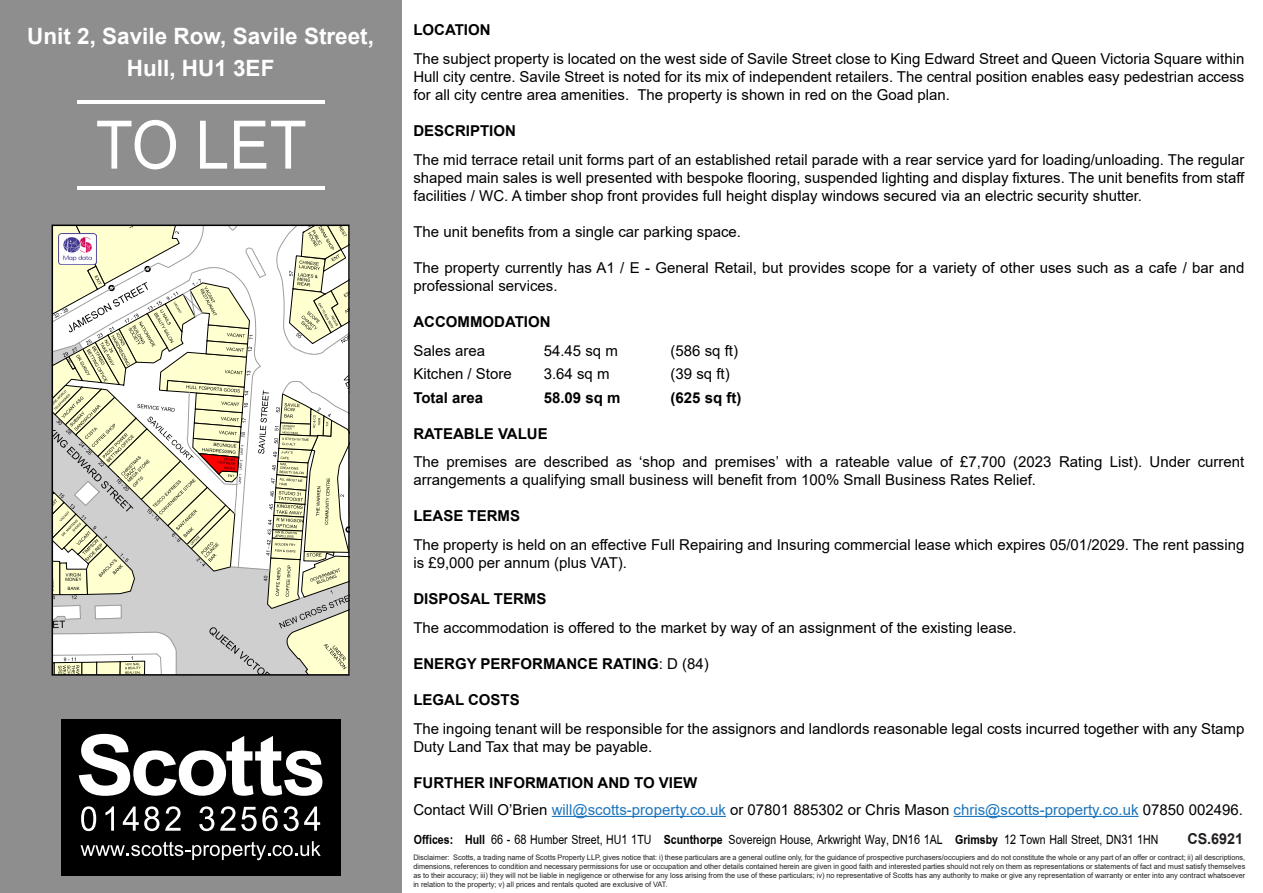
<style>
.page{position:relative;width:1263px;height:893px;background:#fff}
.page>*{position:absolute;margin:0;border:0;box-sizing:border-box;transform-origin:0 0}
.t1{font:66.9px "Arial";color:#fff;scale:.9 1}
.t2{font:700 22.5px/32.4px "Arial";color:#fff;text-align:center}
.t3{font:19.5px "Browallia UPC";color:#000;scale:.83 1}
.t4{font:15px/18px "Arial";color:#000}
.t5{font:700 15px "Arial";color:#000}
.t6{font:700 15px "Arial";color:#231f20;scale:.96 1}
.t7{font:7.5px/9px "Arial";color:#231f20;text-align:justify}
.s1{font-weight:400}
.s2{font-weight:700}
.s3{color:#1c75bc}
.s4{font-size:20.1px}
</style>
<div class="page">
<div style="left:0;top:0;width:401px;height:893px;background:#8e8e8e"></div>
<div style="left:61px;top:719px;width:279px;height:156px;background:#000"></div>
<svg style="left:81px;top:841px;width:240px;height:19px"></svg>
<svg style="left:79px;top:734px;width:243px;height:62px"></svg>
<svg style="left:81px;top:806px;width:15px;height:25px"></svg>
<svg style="left:105px;top:806px;width:9px;height:25px"></svg>
<svg style="left:123px;top:806px;width:36px;height:25px"></svg>
<svg style="left:165px;top:806px;width:16px;height:25px"></svg>
<svg style="left:199px;top:806px;width:15px;height:25px"></svg>
<svg style="left:220px;top:806px;width:100px;height:25px"></svg>
<hr style="left:77px;top:100px;width:247px;height:4px;background:#fff">
<hr style="left:77px;top:186px;width:247px;height:4px;background:#fff">
<hr style="left:552px;top:816px;width:174px;height:1px;background:#1c75bc">
<hr style="left:953px;top:816px;width:185px;height:1px;background:#1c75bc">
<svg style="left:55px;top:228px;width:292px;height:445px;background:#e0dfcc"></svg>
<div style="left:52px;top:225px;width:298px;height:451px;border:2px solid #000"></div>
<img style="left:59px;top:233px;width:37px;height:31px">
<h2 class="t2" style="left:27px;top:20px;width:348px">Unit 2, Savile Row, Savile Street,<br>Hull, HU1 3EF</h2>
<p class="t5" style="left:413px;top:20px;width:79px">LOCATION</p>
<p class="t4" style="left:413px;top:50px;width:832px;text-align:justify">The subject property is located on the west side of Savile Street close to King Edward Street and Queen Victoria Square within Hull city centre. Savile Street is noted for its mix of independent retailers. The central position enables easy pedestrian access for all city centre area amenities. The property is shown in red on the Goad plan.</p>
<p class="t5" style="left:413px;top:120px;width:104px">DESCRIPTION</p>
<p class="t4" style="left:413px;top:151px;width:832px;text-align:justify">The mid terrace retail unit forms part of an established retail parade with a rear service yard for loading/unloading. The regular shaped main sales is well presented with bespoke flooring, suspended lighting and display fixtures. The unit benefits from staff facilities / WC. A timber shop front provides full height display windows secured via an electric security shutter.</p>
<p class="t4" style="left:413px;top:223px;width:329px">The unit benefits from a single car parking space.</p>
<p class="t4" style="left:413px;top:259px;width:832px">The property currently has A1 / E - General Retail, but provides scope for a variety of other uses such as a cafe / bar and professional services.</p>
<p class="t5" style="left:413px;top:311px;width:139px">ACCOMMODATION</p>
<p class="t4" style="left:413px;top:341px;width:73px">Sales area</p>
<p class="t4" style="left:544px;top:341px;width:76px">54.45 sq m</p>
<p class="t4" style="left:670px;top:341px;width:69px">(586 sq ft)</p>
<p class="t4" style="left:413px;top:365px;width:100px">Kitchen / Store</p>
<p class="t4" style="left:544px;top:365px;width:67px">3.64 sq m</p>
<p class="t4" style="left:670px;top:365px;width:61px">(39 sq ft)</p>
<p class="t5" style="left:413px;top:387px;width:71px">Total area</p>
<p class="t5" style="left:544px;top:387px;width:78px">58.09 sq m</p>
<p class="t5" style="left:670px;top:387px;width:72px">(625 sq ft)</p>
<p class="t5" style="left:413px;top:423px;width:136px">RATEABLE VALUE</p>
<p class="t4" style="left:413px;top:453px;width:832px">The premises are described as ‘shop and premises’ with a rateable value of £7,700 (2023 Rating List). Under current arrangements a qualifying small business will benefit from 100% Small Business Rates Relief.</p>
<p class="t5" style="left:413px;top:506px;width:108px">LEASE TERMS</p>
<p class="t4" style="left:413px;top:536px;width:832px">The property is held on an effective Full Repairing and Insuring commercial lease which expires 05/01/2029. The rent passing is £9,000 per annum (plus VAT).</p>
<p class="t5" style="left:413px;top:588px;width:135px">DISPOSAL TERMS</p>
<p class="t4" style="left:413px;top:619px;width:605px">The accommodation is offered to the market by way of an assignment of the existing lease.</p>
<p class="t5" style="left:413px;top:653px;width:297px">ENERGY PERFORMANCE RATING<span class="s1">: D (84)</span></p>
<p class="t5" style="left:413px;top:689px;width:108px">LEGAL COSTS</p>
<p class="t4" style="left:413px;top:719px;width:832px">The ingoing tenant will be responsible for the assignors and landlords reasonable legal costs incurred together with any Stamp<br>Duty Land Tax that may be payable.</p>
<p class="t4" style="left:413px;top:769px;width:831px;line-height:27px"><span class="s2">FURTHER INFORMATION AND TO VIEW<br></span>Contact Will O’Brien <span class="s3">will@scotts-property.co.uk</span> or 07801 885302 or Chris Mason <span class="s3">chris@scotts-property.co.uk</span> 07850 002496.</p>
<h3 class="t3" style="left:414px;top:827px;width:899px"><span class="s2">Offices: Hull</span> <span class="s4">66 - 68</span> Humber Street, HU<span class="s4">1 1</span>TU <span class="s2">Scunthorpe</span> Sovereign House, Arkwright Way, DN<span class="s4">16 1</span>AL <span class="s2">Grimsby</span> <span class="s4">12</span> Town Hall Street, DN<span class="s4">31 1</span>HN</h3>
<p class="t6" style="left:1187px;top:828px;width:60px">CS.6921</p>
<p class="t7" style="left:413px;top:852px;width:833px">Disclaimer: Scotts, a trading name of Scotts Property LLP, gives notice that: i) these particulars are a general outline only, for the guidance of prospective purchasers/occupiers and do not constitute the whole or any part of an offer or contract; ii) all descriptions, dimensions, references to condition and necessary permissions for use or occupation and other details contained herein are given in good faith and interested parties should not rely on them as representations or statements of fact and must satisfy themselves as to their accuracy; iii) they will not be liable in negligence or otherwise for any loss arising from the use of these particulars; iv) no representative of Scotts has any authority to make or give any representation of warranty or enter into any contract whatsoever in relation to the property; v) all prices and rentals quoted are exclusive of VAT.</p>
<h1 class="t1" style="left:96px;top:99px;width:236px">TO LET</h1>
</div>
